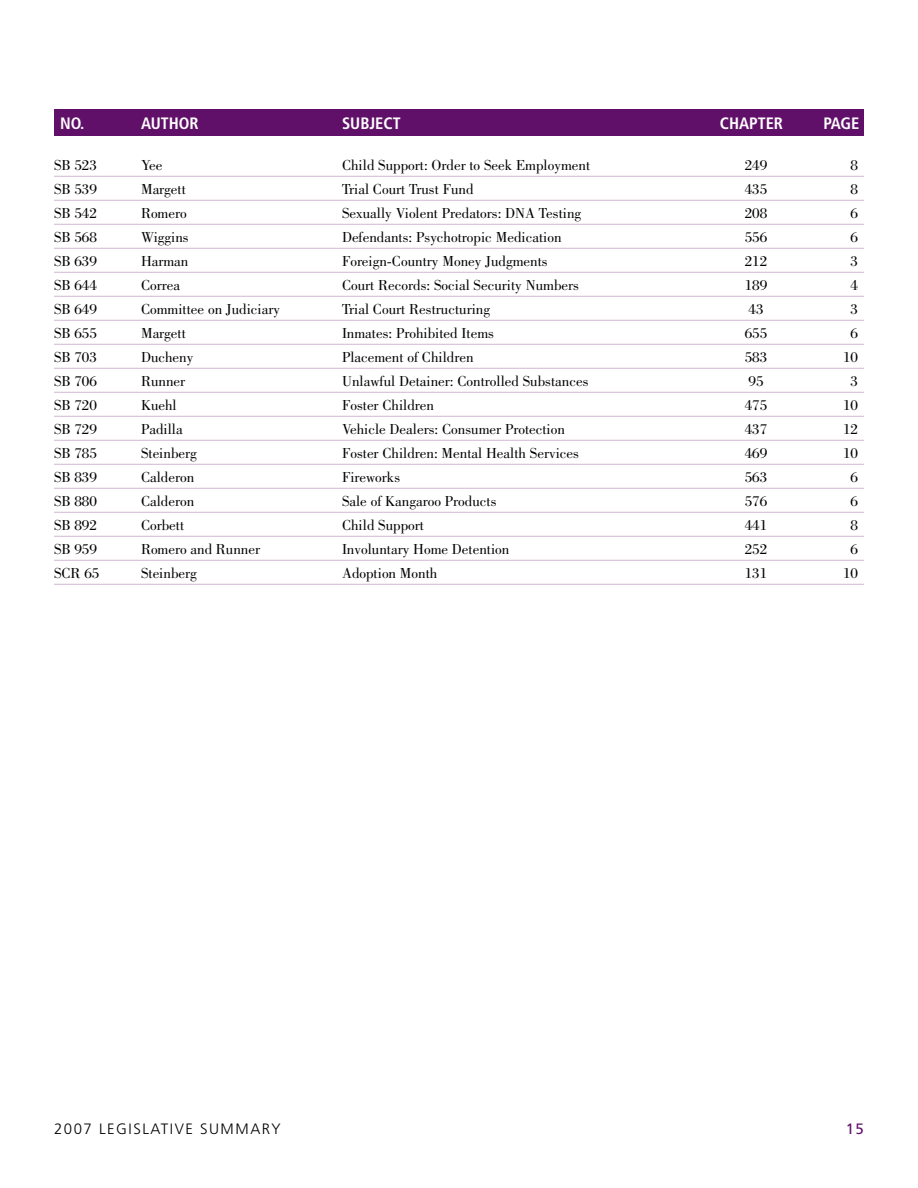
<style>
.page{position:relative;width:918px;height:1188px;background:#fff}
.page>*{position:absolute;margin:0;border:0;box-sizing:border-box;transform-origin:0 0}
.t1{font:700 condensed 16.5px "Frutiger LT Std";color:#fff}
.t2{font:15px "Bodoni Std";color:#000}
.t3{font:300 15px "Frutiger LT Std";letter-spacing:.1em;color:#000}
.t4{font:15px "Frutiger LT Std";color:#61106a}
</style>
<div class="page">
<hr style="left:54px;top:176px;width:810px;height:1px;background:#d0b7d2">
<hr style="left:54px;top:200px;width:810px;height:1px;background:#d0b7d2">
<hr style="left:54px;top:224px;width:810px;height:1px;background:#d0b7d2">
<hr style="left:54px;top:248px;width:810px;height:1px;background:#d0b7d2">
<hr style="left:54px;top:272px;width:810px;height:1px;background:#d0b7d2">
<hr style="left:54px;top:296px;width:810px;height:1px;background:#d0b7d2">
<hr style="left:54px;top:320px;width:810px;height:1px;background:#d0b7d2">
<hr style="left:54px;top:344px;width:810px;height:1px;background:#d0b7d2">
<hr style="left:54px;top:368px;width:810px;height:1px;background:#d0b7d2">
<hr style="left:54px;top:392px;width:810px;height:1px;background:#d0b7d2">
<hr style="left:54px;top:416px;width:810px;height:1px;background:#d0b7d2">
<hr style="left:54px;top:440px;width:810px;height:1px;background:#d0b7d2">
<hr style="left:54px;top:464px;width:810px;height:1px;background:#d0b7d2">
<hr style="left:54px;top:488px;width:810px;height:1px;background:#d0b7d2">
<hr style="left:54px;top:512px;width:810px;height:1px;background:#d0b7d2">
<hr style="left:54px;top:536px;width:810px;height:1px;background:#d0b7d2">
<hr style="left:54px;top:560px;width:810px;height:1px;background:#d0b7d2">
<hr style="left:54px;top:584px;width:810px;height:1px;background:#d0b7d2">
<div style="left:54px;top:110px;width:810px;height:26px;background:#61106a"></div>
<p class="t1" style="left:60px;top:114px;width:26px">NO.</p>
<p class="t1" style="left:141px;top:114px;width:59px">AUTHOR</p>
<p class="t1" style="left:342px;top:114px;width:60px">SUBJECT</p>
<p class="t1" style="left:720px;top:114px;width:65px">CHAPTER</p>
<p class="t1" style="left:824px;top:114px;width:37px">PAGE</p>
<p class="t2" style="left:54px;top:157px;width:44px">SB 523</p>
<p class="t2" style="left:141px;top:157px;width:23px">Yee</p>
<p class="t2" style="left:342px;top:157px;width:250px">Child Support: Order to Seek Employment</p>
<p class="t2" style="left:745px;top:157px;width:24px">249</p>
<p class="t2" style="left:850px;top:157px;width:9px">8</p>
<p class="t2" style="left:54px;top:181px;width:44px">SB 539</p>
<p class="t2" style="left:141px;top:181px;width:46px">Margett</p>
<p class="t2" style="left:342px;top:181px;width:133px">Trial Court Trust Fund</p>
<p class="t2" style="left:745px;top:181px;width:24px">435</p>
<p class="t2" style="left:850px;top:181px;width:9px">8</p>
<p class="t2" style="left:54px;top:205px;width:44px">SB 542</p>
<p class="t2" style="left:141px;top:205px;width:47px">Romero</p>
<p class="t2" style="left:342px;top:205px;width:241px">Sexually Violent Predators: DNA Testing</p>
<p class="t2" style="left:745px;top:205px;width:24px">208</p>
<p class="t2" style="left:850px;top:205px;width:9px">6</p>
<p class="t2" style="left:54px;top:229px;width:44px">SB 568</p>
<p class="t2" style="left:141px;top:229px;width:49px">Wiggins</p>
<p class="t2" style="left:342px;top:229px;width:221px">Defendants: Psychotropic Medication</p>
<p class="t2" style="left:745px;top:229px;width:24px">556</p>
<p class="t2" style="left:850px;top:229px;width:9px">6</p>
<p class="t2" style="left:54px;top:253px;width:44px">SB 639</p>
<p class="t2" style="left:141px;top:253px;width:49px">Harman</p>
<p class="t2" style="left:342px;top:253px;width:207px">Foreign-Country Money Judgments</p>
<p class="t2" style="left:745px;top:253px;width:24px">212</p>
<p class="t2" style="left:850px;top:253px;width:9px">3</p>
<p class="t2" style="left:54px;top:277px;width:44px">SB 644</p>
<p class="t2" style="left:141px;top:277px;width:41px">Correa</p>
<p class="t2" style="left:342px;top:277px;width:239px">Court Records: Social Security Numbers</p>
<p class="t2" style="left:745px;top:277px;width:24px">189</p>
<p class="t2" style="left:850px;top:277px;width:9px">4</p>
<p class="t2" style="left:54px;top:301px;width:44px">SB 649</p>
<p class="t2" style="left:141px;top:301px;width:141px">Committee on Judiciary</p>
<p class="t2" style="left:342px;top:301px;width:150px">Trial Court Restructuring</p>
<p class="t2" style="left:749px;top:301px;width:16px">43</p>
<p class="t2" style="left:850px;top:301px;width:9px">3</p>
<p class="t2" style="left:54px;top:325px;width:44px">SB 655</p>
<p class="t2" style="left:141px;top:325px;width:46px">Margett</p>
<p class="t2" style="left:342px;top:325px;width:154px">Inmates: Prohibited Items</p>
<p class="t2" style="left:745px;top:325px;width:24px">655</p>
<p class="t2" style="left:850px;top:325px;width:9px">6</p>
<p class="t2" style="left:54px;top:349px;width:44px">SB 703</p>
<p class="t2" style="left:141px;top:349px;width:54px">Ducheny</p>
<p class="t2" style="left:342px;top:349px;width:133px">Placement of Children</p>
<p class="t2" style="left:745px;top:349px;width:24px">583</p>
<p class="t2" style="left:843px;top:349px;width:16px">10</p>
<p class="t2" style="left:54px;top:373px;width:44px">SB 706</p>
<p class="t2" style="left:141px;top:373px;width:46px">Runner</p>
<p class="t2" style="left:342px;top:373px;width:248px">Unlawful Detainer: Controlled Substances</p>
<p class="t2" style="left:749px;top:373px;width:16px">95</p>
<p class="t2" style="left:850px;top:373px;width:9px">3</p>
<p class="t2" style="left:54px;top:397px;width:44px">SB 720</p>
<p class="t2" style="left:141px;top:397px;width:37px">Kuehl</p>
<p class="t2" style="left:342px;top:397px;width:94px">Foster Children</p>
<p class="t2" style="left:745px;top:397px;width:24px">475</p>
<p class="t2" style="left:843px;top:397px;width:16px">10</p>
<p class="t2" style="left:54px;top:421px;width:44px">SB 729</p>
<p class="t2" style="left:141px;top:421px;width:43px">Padilla</p>
<p class="t2" style="left:342px;top:421px;width:224px">Vehicle Dealers: Consumer Protection</p>
<p class="t2" style="left:745px;top:421px;width:24px">437</p>
<p class="t2" style="left:843px;top:421px;width:16px">12</p>
<p class="t2" style="left:54px;top:445px;width:44px">SB 785</p>
<p class="t2" style="left:141px;top:445px;width:57px">Steinberg</p>
<p class="t2" style="left:342px;top:445px;width:239px">Foster Children: Mental Health Services</p>
<p class="t2" style="left:745px;top:445px;width:24px">469</p>
<p class="t2" style="left:843px;top:445px;width:16px">10</p>
<p class="t2" style="left:54px;top:469px;width:44px">SB 839</p>
<p class="t2" style="left:141px;top:469px;width:55px">Calderon</p>
<p class="t2" style="left:342px;top:469px;width:60px">Fireworks</p>
<p class="t2" style="left:745px;top:469px;width:24px">563</p>
<p class="t2" style="left:850px;top:469px;width:9px">6</p>
<p class="t2" style="left:54px;top:493px;width:44px">SB 880</p>
<p class="t2" style="left:141px;top:493px;width:55px">Calderon</p>
<p class="t2" style="left:342px;top:493px;width:156px">Sale of Kangaroo Products</p>
<p class="t2" style="left:745px;top:493px;width:24px">576</p>
<p class="t2" style="left:850px;top:493px;width:9px">6</p>
<p class="t2" style="left:54px;top:517px;width:44px">SB 892</p>
<p class="t2" style="left:141px;top:517px;width:45px">Corbett</p>
<p class="t2" style="left:342px;top:517px;width:84px">Child Support</p>
<p class="t2" style="left:745px;top:517px;width:24px">441</p>
<p class="t2" style="left:850px;top:517px;width:9px">8</p>
<p class="t2" style="left:54px;top:541px;width:44px">SB 959</p>
<p class="t2" style="left:141px;top:541px;width:121px">Romero and Runner</p>
<p class="t2" style="left:342px;top:541px;width:169px">Involuntary Home Detention</p>
<p class="t2" style="left:745px;top:541px;width:24px">252</p>
<p class="t2" style="left:850px;top:541px;width:9px">6</p>
<p class="t2" style="left:54px;top:565px;width:47px">SCR 65</p>
<p class="t2" style="left:141px;top:565px;width:57px">Steinberg</p>
<p class="t2" style="left:342px;top:565px;width:97px">Adoption Month</p>
<p class="t2" style="left:745px;top:565px;width:24px">131</p>
<p class="t2" style="left:843px;top:565px;width:16px">10</p>
<p class="t3" style="left:54px;top:1120px;width:228px">2007 LEGISLATIVE SUMMARY</p>
<p class="t4" style="left:846px;top:1120px;width:18px">15</p>
</div>
